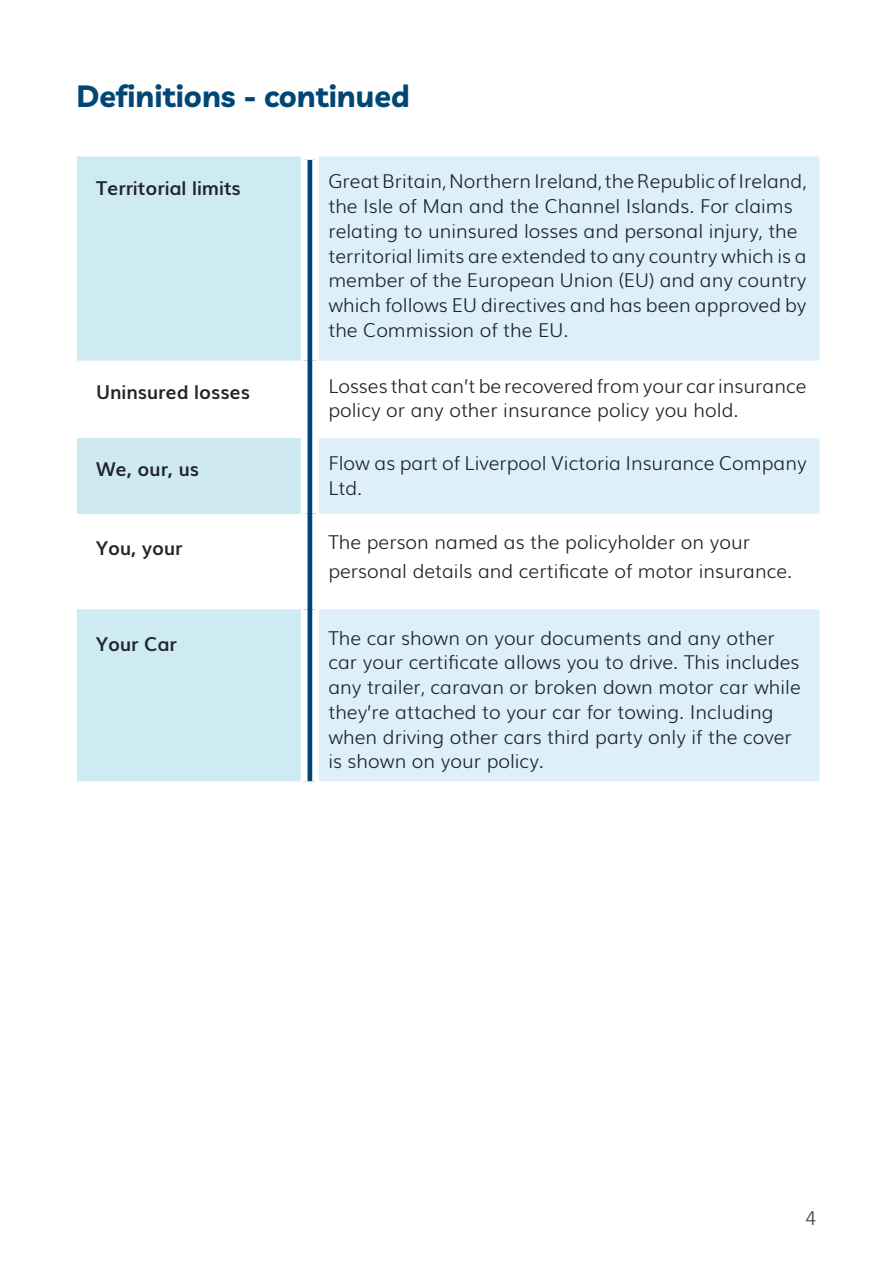
<style>
.page{position:relative;width:893px;height:1263px;background:#fff}
.page>*{position:absolute;margin:0;border:0;box-sizing:border-box;transform-origin:0 0}
.t1{font:700 30.38px "Livvic";color:#004776}
.Body_10_13_Grey{font:300 19.12px/24.8px "Muli";color:#21252a}
.Body_10_13_Grey-2{font:700 19.12px "Muli";color:#21252a}
.t2{font:300 19.12px "Muli";color:#474949}
</style>
<div class="page">
<svg style="left:77px;top:156px;width:224px;height:625px;fill:#ceeaf3"></svg>
<svg style="left:307px;top:160px;width:5px;height:621px;background:#1a5a84"></svg>
<svg style="left:319px;top:156px;width:500px;height:625px;fill:#ddf0fa"></svg>
<div style="left:77px;top:438px;width:227px;height:75px;background:#cee9f2"></div>
<div style="left:301px;top:438px;width:6px;height:75px;background:#fff"></div>
<p class="t1" style="left:77px;top:73px;width:335px">Definitions - continued</p>
<p class="Body_10_13_Grey-2" style="left:96px;top:173px;width:146px">Territorial limits</p>
<p class="Body_10_13_Grey" style="left:328px;top:168px;width:480px">Great Britain, Northern Ireland, the Republic of Ireland, the Isle of Man and the Channel Islands. For claims relating to uninsured losses and personal injury, the territorial limits are extended to any country which is a member of the European Union (EU) and any country which follows EU directives and has been approved by the Commission of the EU.</p>
<p class="Body_10_13_Grey-2" style="left:96px;top:377px;width:155px">Uninsured losses</p>
<p class="Body_10_13_Grey" style="left:328px;top:372px;width:480px">Losses that can’t be recovered from your car insurance policy or any other insurance policy you hold.</p>
<p class="Body_10_13_Grey-2" style="left:96px;top:454px;width:104px">We, our, us</p>
<p class="Body_10_13_Grey" style="left:328px;top:449px;width:480px">Flow as part of Liverpool Victoria Insurance Company<br>Ltd.</p>
<p class="Body_10_13_Grey-2" style="left:96px;top:533px;width:88px">You, your</p>
<p class="Body_10_13_Grey" style="left:328px;top:526px;width:465px;line-height:29.2px">The person named as the policyholder on your personal details and certificate of motor insurance.</p>
<p class="Body_10_13_Grey-2" style="left:96px;top:629px;width:82px">Your Car</p>
<p class="Body_10_13_Grey" style="left:328px;top:624px;width:474px">The car shown on your documents and any other car your certificate allows you to drive. This includes any trailer, caravan or broken down motor car while they’re attached to your car for towing. Including when driving other cars third party only if the cover is shown on your policy.</p>
<p class="t2" style="left:805px;top:1202px;width:13px">4</p>
</div>
